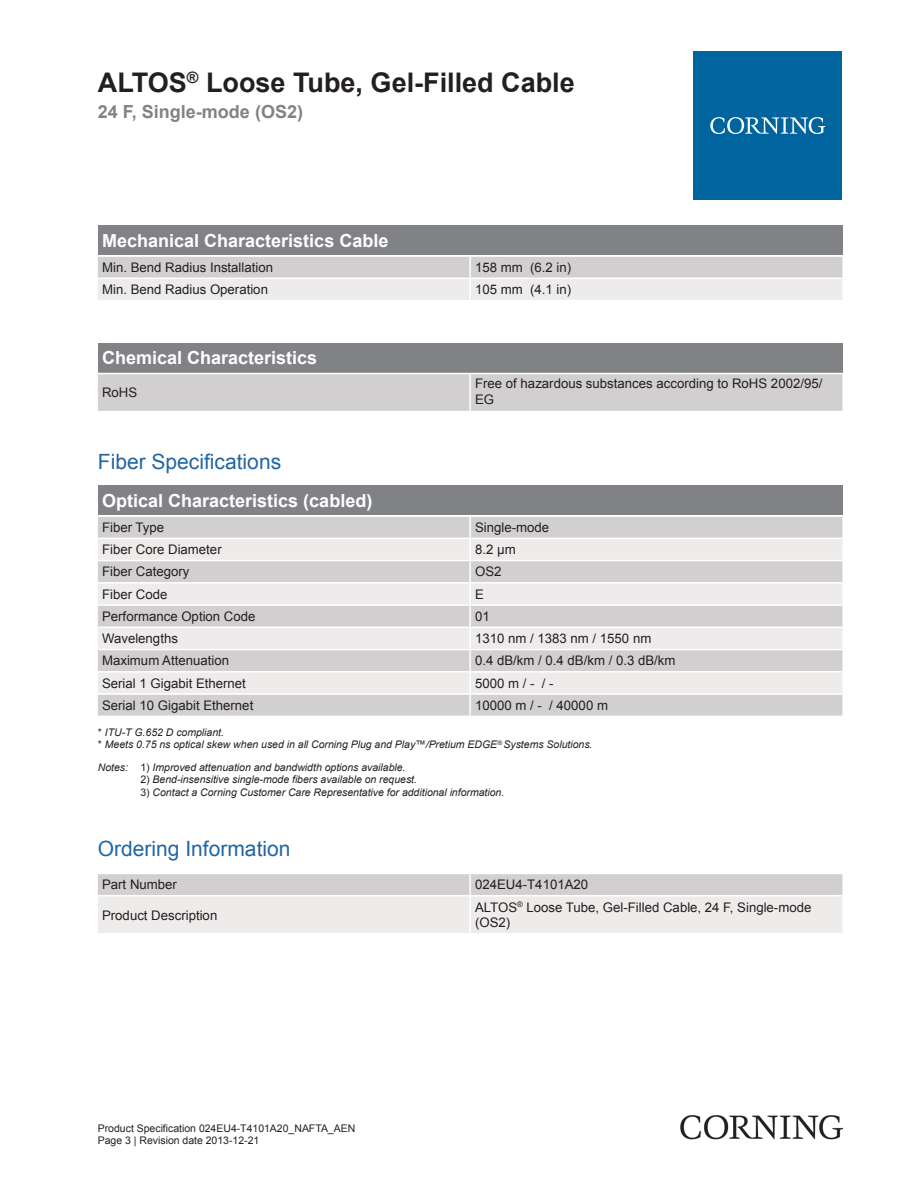
<style>
.page{position:relative;width:919px;height:1187px;background:#fff}
.page>*{position:absolute;margin:0;border:0;box-sizing:border-box;transform-origin:0 0}
.t1{font:700 27px "Arial";color:#231f20}
.t2{font:21px "Arial";color:#2166a2}
.t3{font:700 18px "Arial";color:#fff}
.t4{font:700 18px "Arial";color:#808285}
.t5{font:13.2px/15.9px "Arial";color:#231f20}
.t6{font:italic 10.5px/12.6px "Arial";color:#231f20}
.t7{font:10.5px/12.6px "Arial";color:#231f20}
.s1{font-style:normal}
</style>
<div class="page">
<div style="left:98px;top:225px;width:744px;height:30px;background:#808285"></div>
<svg style="left:98px;top:257px;width:744px;height:43px;background:#dfdddd"></svg>
<hr style="left:469px;top:257px;width:2px;height:20px;background:#fff">
<hr style="left:469px;top:279px;width:2px;height:21px;background:#fff">
<hr style="left:98px;top:277px;width:372px;height:2px;background:#fff">
<hr style="left:470px;top:277px;width:372px;height:2px;background:#fff">
<div style="left:98px;top:343px;width:744px;height:30px;background:#808285"></div>
<div style="left:98px;top:374px;width:744px;height:37px;background:#d1cfcf"></div>
<hr style="left:469px;top:374px;width:2px;height:37px;background:#fff">
<div style="left:98px;top:485px;width:744px;height:30px;background:#808285"></div>
<div style="left:98px;top:517px;width:744px;height:198px;background:#d1cfcf"></div>
<svg style="left:98px;top:539px;width:744px;height:154px;background:#e1e0df"></svg>
<hr style="left:469px;top:517px;width:2px;height:20px;background:#fff">
<hr style="left:469px;top:539px;width:2px;height:21px;background:#fff">
<hr style="left:469px;top:561px;width:2px;height:21px;background:#fff">
<hr style="left:469px;top:583px;width:2px;height:21px;background:#fff">
<hr style="left:469px;top:605px;width:2px;height:21px;background:#fff">
<hr style="left:469px;top:628px;width:2px;height:20px;background:#fff">
<hr style="left:469px;top:650px;width:2px;height:21px;background:#fff">
<hr style="left:469px;top:672px;width:2px;height:21px;background:#fff">
<hr style="left:469px;top:694px;width:2px;height:21px;background:#fff">
<hr style="left:98px;top:537px;width:372px;height:2px;background:#fff">
<hr style="left:470px;top:537px;width:372px;height:2px;background:#fff">
<hr style="left:98px;top:560px;width:372px;height:1px;background:#fff">
<hr style="left:470px;top:560px;width:372px;height:1px;background:#fff">
<hr style="left:98px;top:582px;width:372px;height:1px;background:#fff">
<hr style="left:470px;top:582px;width:372px;height:1px;background:#fff">
<hr style="left:98px;top:604px;width:372px;height:1px;background:#fff">
<hr style="left:470px;top:604px;width:372px;height:1px;background:#fff">
<hr style="left:98px;top:626px;width:372px;height:2px;background:#fff">
<hr style="left:470px;top:626px;width:372px;height:2px;background:#fff">
<hr style="left:98px;top:648px;width:372px;height:2px;background:#fff">
<hr style="left:470px;top:648px;width:372px;height:2px;background:#fff">
<hr style="left:98px;top:671px;width:372px;height:1px;background:#fff">
<hr style="left:470px;top:671px;width:372px;height:1px;background:#fff">
<hr style="left:98px;top:693px;width:372px;height:1px;background:#fff">
<hr style="left:470px;top:693px;width:372px;height:1px;background:#fff">
<svg style="left:98px;top:874px;width:744px;height:59px;background:#e3e2e1"></svg>
<hr style="left:469px;top:874px;width:2px;height:20px;background:#fff">
<hr style="left:469px;top:896px;width:2px;height:37px;background:#fff">
<hr style="left:98px;top:894px;width:372px;height:2px;background:#fff">
<hr style="left:470px;top:894px;width:372px;height:2px;background:#fff">
<div style="left:693px;top:51px;width:149px;height:149px;background:#00649e"></div>
<svg style="left:710px;top:117px;width:115px;height:17px"></svg>
<img style="left:680px;top:1115px;width:162px;height:24px">
<h1 class="t1" style="left:98px;top:64px;width:478px">ALTOS<sup>®</sup> Loose Tube, Gel-Filled Cable</h1>
<h3 class="t4" style="left:98px;top:100px;width:207px">24 F, Single-mode (OS2)</h3>
<h3 class="t3" style="left:102px;top:228px;width:288px">Mechanical Characteristics Cable</h3>
<p class="t5" style="left:102px;top:259px;width:172px">Min. Bend Radius Installation</p>
<p class="t5" style="left:475px;top:259px;width:98px">158 mm (6.2 in)</p>
<p class="t5" style="left:102px;top:282px;width:167px">Min. Bend Radius Operation</p>
<p class="t5" style="left:475px;top:282px;width:98px">105 mm (4.1 in)</p>
<h3 class="t3" style="left:102px;top:346px;width:217px">Chemical Characteristics</h3>
<p class="t5" style="left:102px;top:385px;width:37px">RoHS</p>
<p class="t5" style="left:475px;top:375px;width:349px">Free of hazardous substances according to RoHS 2002/95/<br>EG</p>
<h2 class="t2" style="left:98px;top:447px;width:185px">Fiber Specifications</h2>
<h3 class="t3" style="left:102px;top:488px;width:272px">Optical Characteristics (cabled)</h3>
<p class="t5" style="left:102px;top:519px;width:64px">Fiber Type</p>
<p class="t5" style="left:475px;top:519px;width:76px">Single-mode</p>
<p class="t5" style="left:102px;top:541px;width:121px">Fiber Core Diameter</p>
<p class="t5" style="left:475px;top:541px;width:42px">8.2 µm</p>
<p class="t5" style="left:102px;top:564px;width:89px">Fiber Category</p>
<p class="t5" style="left:475px;top:564px;width:28px">OS2</p>
<p class="t5" style="left:102px;top:586px;width:67px">Fiber Code</p>
<p class="t5" style="left:475px;top:586px;width:10px">E</p>
<p class="t5" style="left:102px;top:608px;width:155px">Performance Option Code</p>
<p class="t5" style="left:475px;top:608px;width:16px">01</p>
<p class="t5" style="left:102px;top:630px;width:77px">Wavelengths</p>
<p class="t5" style="left:475px;top:630px;width:178px">1310 nm / 1383 nm / 1550 nm</p>
<p class="t5" style="left:102px;top:653px;width:128px">Maximum Attenuation</p>
<p class="t5" style="left:475px;top:653px;width:202px">0.4 dB/km / 0.4 dB/km / 0.3 dB/km</p>
<p class="t5" style="left:102px;top:675px;width:145px">Serial 1 Gigabit Ethernet</p>
<p class="t5" style="left:475px;top:675px;width:80px">5000 m / - / -</p>
<p class="t5" style="left:102px;top:697px;width:153px">Serial 10 Gigabit Ethernet</p>
<p class="t5" style="left:475px;top:697px;width:134px">10000 m / - / 40000 m</p>
<p class="t6" style="left:98px;top:725px;width:496px"><span class="s1">*</span> ITU-T G.652 D compliant.<br><span class="s1">*</span> Meets 0.75 ns optical skew when used in all Corning Plug and Play™/Pretium EDGE<sup>®</sup> Systems Solutions.</p>
<p class="t6" style="left:98px;top:760px;width:309px">Notes: <span class="s1">1)</span> Improved attenuation and bandwidth options available.</p>
<p class="t6" style="left:140px;top:773px;width:278px"><span class="s1">2)</span> Bend-insensitive single-mode fibers available on request.</p>
<p class="t6" style="left:140px;top:786px;width:365px"><span class="s1">3)</span> Contact a Corning Customer Care Representative for additional information.</p>
<h2 class="t2" style="left:98px;top:834px;width:194px">Ordering Information</h2>
<p class="t5" style="left:102px;top:876px;width:76px">Part Number</p>
<p class="t5" style="left:475px;top:876px;width:114px">024EU4-T4101A20</p>
<p class="t5" style="left:102px;top:907px;width:117px">Product Description</p>
<p class="t5" style="left:475px;top:899px;width:338px">ALTOS<sup>®</sup> Loose Tube, Gel-Filled Cable, 24 F, Single-mode (OS2)</p>
<p class="t7" style="left:98px;top:1121px;width:259px">Product Specification 024EU4-T4101A20_NAFTA_AEN<br>Page 3 | Revision date 2013-12-21</p>
</div>
